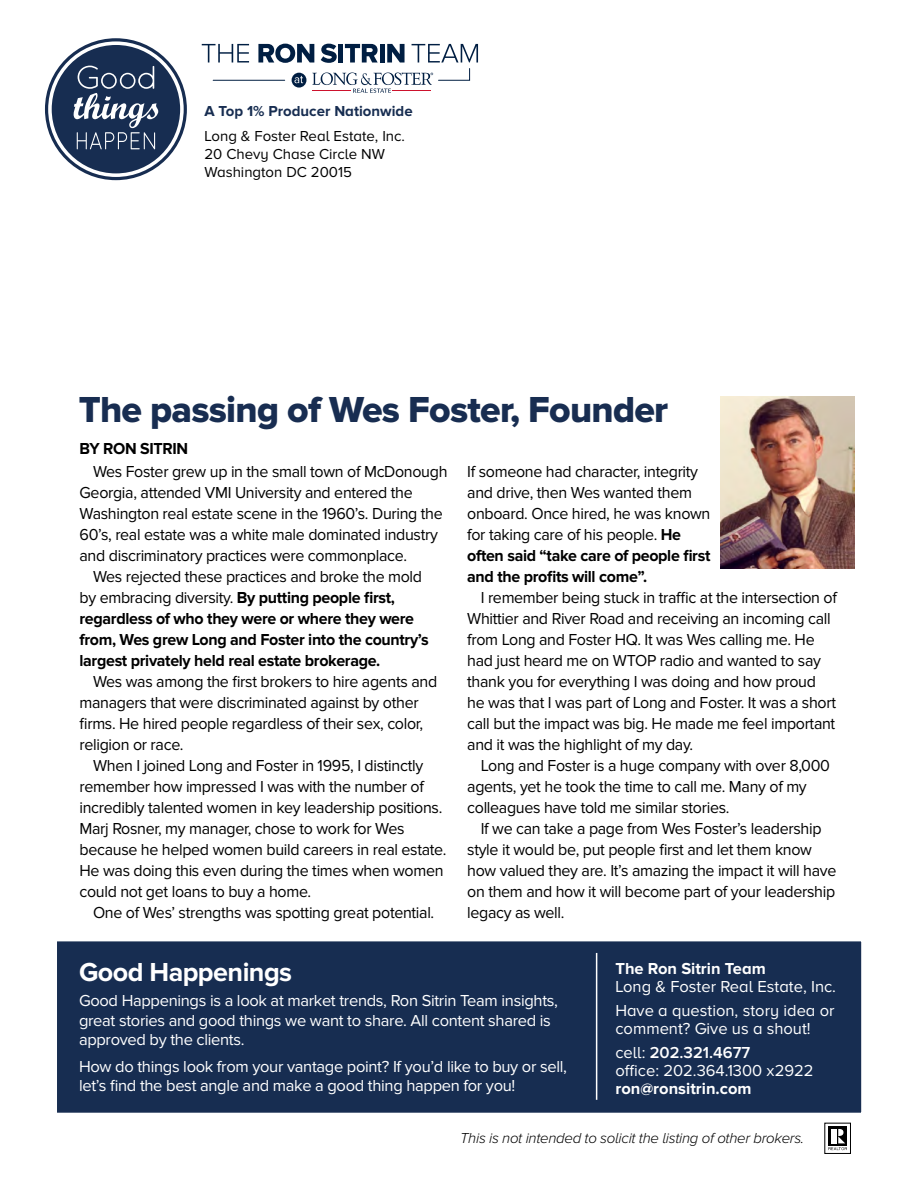
<style>
.page{position:relative;width:918px;height:1188px;background:#fff}
.page>*{position:absolute;margin:0;border:0;box-sizing:border-box;transform-origin:0 0}
.t1{font:37.5px "Proxima Nova Extrabld";letter-spacing:-.02em;color:#182d51}
.t2{font:700 27px "Proxima Nova";letter-spacing:-.02em;color:#fff}
.t3{font:16.5px/21px "Proxima Nova";letter-spacing:-.02em;color:#000}
.t4{font:16.5px/19.5px "Proxima Nova";letter-spacing:-.02em;color:#fff}
.t5{font:700 16.5px "Proxima Nova";letter-spacing:-.02em;color:#000}
.t6{font:16.5px/24px "Proxima Nova A";color:#fff}
.t7{font:700 16.5px "Proxima Nova A";color:#fff}
.t8{font:15px/18px "Proxima Nova A";color:#000}
.t9{font:italic 300 15px "Proxima Nova A";letter-spacing:-.02em;color:#000}
.t10{font:700 15px "Proxima Nova A";color:#172d51}
.s1{font-weight:700}
.s2{font-weight:600}
</style>
<div class="page">
<svg style="left:48px;top:41px;width:136px;height:136px"></svg>
<svg style="left:202px;top:44px;width:47px;height:19px"></svg>
<svg style="left:258px;top:44px;width:220px;height:49px"></svg>
<hr style="left:213px;top:80px;width:72px;height:1px;background:#001e42">
<div style="left:56px;top:941px;width:806px;height:172px;background:#172d51"></div>
<div style="left:56px;top:940px;width:807px;height:174px;border:2px solid #fff"></div>
<div style="left:825px;top:1123px;width:25px;height:30px;background:linear-gradient(to bottom,#fff,#fff)"></div>
<div style="left:825px;top:1123px;width:26px;height:31px;border:1px solid #000"></div>
<div style="left:828px;top:1127px;width:19px;height:19px;background:#000"></div>
<svg style="left:828px;top:1129px;width:19px;height:21px"></svg>
<hr style="left:596px;top:953px;width:1px;height:147px;background:#fff">
<img style="left:720px;top:396px;width:134px;height:173px">
<p class="t10" style="left:204px;top:102px;width:210px">A Top 1% Producer Nationwide</p>
<p class="t8" style="left:204px;top:126px;width:202px">Long &amp; Foster Real Estate, Inc.<br>20 Chevy Chase Circle NW<br>Washington DC 20015</p>
<h1 class="t1" style="left:79px;top:388px;width:591px">The passing of Wes Foster, Founder</h1>
<p class="t5" style="left:80px;top:439px;width:110px">BY RON SITRIN</p>
<p class="t3" style="left:93px;top:461px;width:356px">Wes Foster grew up in the small town of McDonough</p>
<p class="t3" style="left:80px;top:482px;width:335px">Georgia, attended VMI University and entered the</p>
<p class="t3" style="left:80px;top:503px;width:365px">Washington real estate scene in the 1960’s. During the</p>
<p class="t3" style="left:80px;top:524px;width:360px">60’s, real estate was a white male dominated industry</p>
<p class="t3" style="left:80px;top:545px;width:329px">and discriminatory practices were commonplace.</p>
<p class="t3" style="left:93px;top:566px;width:331px">Wes rejected these practices and broke the mold</p>
<p class="t3" style="left:80px;top:587px;width:317px">by embracing diversity. <span class="s1">By putting people first,</span></p>
<p class="t5" style="left:80px;top:609px;width:336px">regardless of who they were or where they were</p>
<p class="t5" style="left:80px;top:630px;width:351px">from, Wes grew Long and Foster into the country’s</p>
<p class="t5" style="left:80px;top:651px;width:302px">largest privately held real estate brokerage.</p>
<p class="t3" style="left:80px;top:671px;width:359px;text-indent:13px">Wes was among the first brokers to hire agents and managers that were discriminated against by other firms. He hired people regardless of their sex, color, religion or race.</p>
<p class="t3" style="left:80px;top:755px;width:368px;text-indent:13px">When I joined Long and Foster in 1995, I distinctly remember how impressed I was with the number of incredibly talented women in key leadership positions.<br>Marj Rosner, my manager, chose to work for Wes because he helped women build careers in real estate.<br>He was doing this even during the times when women could not get loans to buy a home.</p>
<p class="t3" style="left:93px;top:902px;width:343px">One of Wes’ strengths was spotting great potential.</p>
<p class="t3" style="left:467px;top:461px;width:245px">If someone had character, integrity and drive, then Wes wanted them onboard. Once hired, he was known for taking care of his people. <span class="s1">He often said “take care of people first and the profits will come”.</span></p>
<p class="t3" style="left:467px;top:587px;width:371px;text-indent:13px">I remember being stuck in traffic at the intersection of Whittier and River Road and receiving an incoming call from Long and Foster HQ. It was Wes calling me. He had just heard me on WTOP radio and wanted to say thank you for everything I was doing and how proud he was that I was part of Long and Foster. It was a short call but the impact was big. He made me feel important and it was the highlight of my day.</p>
<p class="t3" style="left:467px;top:755px;width:364px;text-indent:13px">Long and Foster is a huge company with over 8,000 agents, yet he took the time to call me. Many of my colleagues have told me similar stories.</p>
<p class="t3" style="left:467px;top:818px;width:371px;text-indent:13px">If we can take a page from Wes Foster’s leadership style it would be, put people first and let them know how valued they are. It’s amazing the impact it will have on them and how it will become part of your leadership legacy as well.</p>
<h2 class="t2" style="left:79px;top:957px;width:215px">Good Happenings</h2>
<p class="t4" style="left:79px;top:991px;width:480px">Good Happenings is a look at market trends, Ron Sitrin Team insights, great stories and good things we want to share. All content shared is approved by the clients.</p>
<p class="t4" style="left:79px;top:1057px;width:489px">How do things look from your vantage point? If you’d like to buy or sell, let’s find the best angle and make a good thing happen for you!</p>
<p class="t7" style="left:615px;top:959px;width:152px">The Ron Sitrin Team</p>
<p class="t6" style="left:615px;top:974px;width:222px">Long &amp; Foster Real Estate, Inc.<br>Have a question, story idea or</p>
<p class="t6" style="left:615px;top:1016px;width:197px">comment? Give us a shout! cell: <span class="s2">202.321.4677</span></p>
<p class="t6" style="left:615px;top:1058px;width:200px">office: 202.364.1300 x2922</p>
<p class="t7" style="left:615px;top:1079px;width:138px">ron@ronsitrin.com</p>
<p class="t9" style="left:460px;top:1129px;width:346px">This is not intended to solicit the listing of other brokers.</p>
</div>
